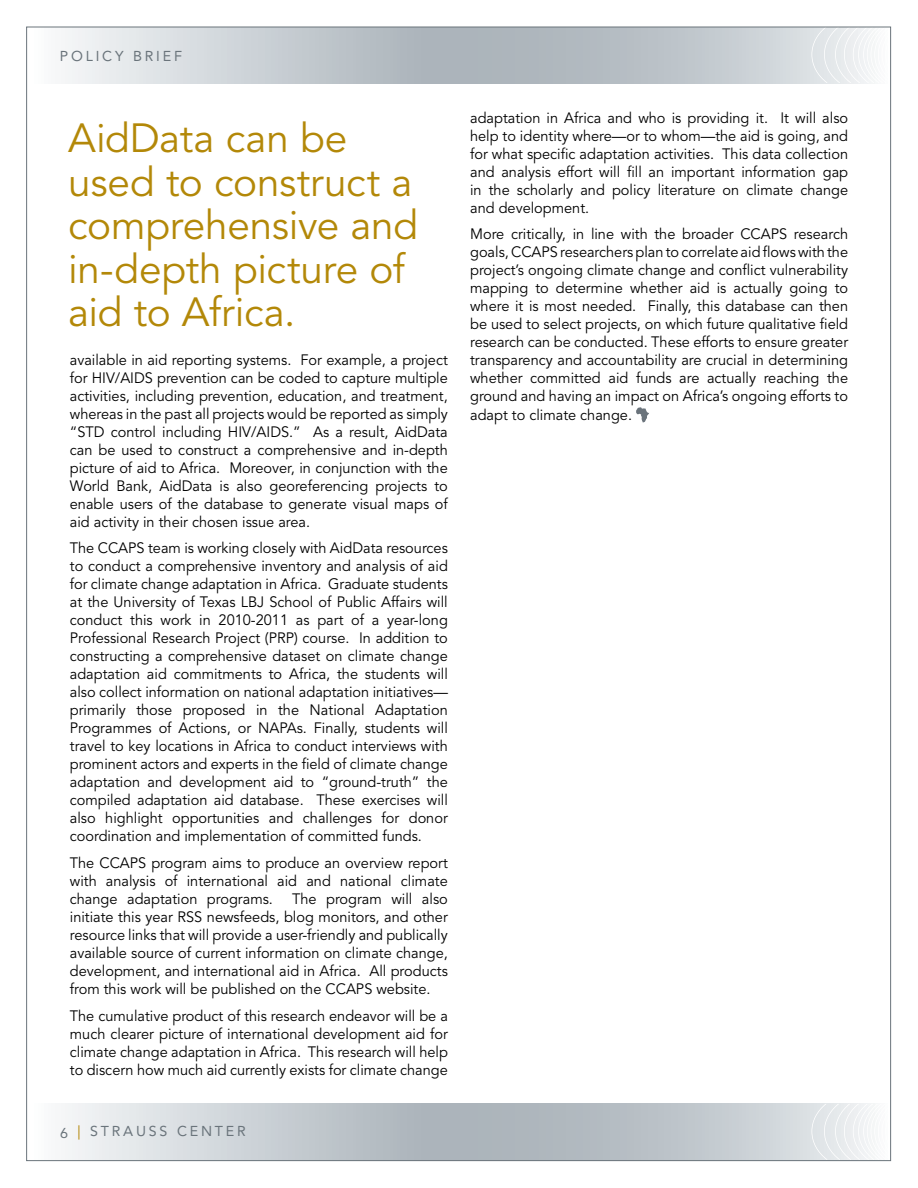
<style>
.page{position:relative;width:918px;height:1188px;background:#fff}
.page>*{position:absolute;margin:0;border:0;box-sizing:border-box;transform-origin:0 0}
.t1{font:40.5px/43.5px "Avenir LT Std";letter-spacing:-.01em;color:#b38808}
.t2{font:15px/18px "Avenir LT Std";color:#000;text-align:justify}
.t3{font:14.25px "Avenir LT Std";letter-spacing:.195em;color:#6a747b}
.s1{color:#b38808}
</style>
<div class="page">
<svg style="left:65px;top:29px;width:746px;height:54px;background:#c3cacf"></svg>
<svg style="left:65px;top:1104px;width:746px;height:55px;background:#c3cacf"></svg>
<svg style="left:811px;top:29px;width:64px;height:54px"></svg>
<svg style="left:811px;top:1104px;width:64px;height:55px"></svg>
<svg style="left:636px;top:407px;width:13px;height:16px"></svg>
<p class="t3" style="left:60px;top:48px;width:123px">P OLI CY B RI EF</p>
<h1 class="t1" style="left:68px;top:118px;width:352px">AidData can be used to construct a comprehensive and in-depth picture of aid to Africa.</h1>
<p class="t2" style="left:70px;top:351px;width:380px">available in aid reporting systems. For example, a project for HIV/AIDS prevention can be coded to capture multiple activities, including prevention, education, and treatment, whereas in the past all projects would be reported as simply “STD control including HIV/AIDS.” As a result, AidData can be used to construct a comprehensive and in-depth picture of aid to Africa. Moreover, in conjunction with the World Bank, AidData is also georeferencing projects to enable users of the database to generate visual maps of aid activity in their chosen issue area.</p>
<p class="t2" style="left:70px;top:540px;width:380px">The CCAPS team is working closely with AidData resources to conduct a comprehensive inventory and analysis of aid for climate change adaptation in Africa. Graduate students at the University of Texas LBJ School of Public Affairs will conduct this work in 2010-2011 as part of a year-long Professional Research Project (PRP) course. In addition to constructing a comprehensive dataset on climate change adaptation aid commitments to Africa, the students will also collect information on national adaptation initiatives— primarily those proposed in the National Adaptation Programmes of Actions, or NAPAs. Finally, students will travel to key locations in Africa to conduct interviews with prominent actors and experts in the field of climate change adaptation and development aid to “ground-truth” the compiled adaptation aid database. These exercises will also highlight opportunities and challenges for donor coordination and implementation of committed funds.</p>
<p class="t2" style="left:70px;top:854px;width:379px">The CCAPS program aims to produce an overview report with analysis of international aid and national climate change adaptation programs.</p>
<p class="t2" style="left:70px;top:890px;width:380px;text-indent:222px">The program will also initiate this year RSS newsfeeds, blog monitors, and other resource links that will provide a user-friendly and publically available source of current information on climate change, development, and international aid in Africa. All products from this work will be published on the CCAPS website.</p>
<p class="t2" style="left:70px;top:1007px;width:380px">The cumulative product of this research endeavor will be a much clearer picture of international development aid for climate change adaptation in Africa. This research will help to discern how much aid currently exists for climate change</p>
<p class="t3" style="left:60px;top:1123px;width:187px">6 <span class="s1">|</span> STRAU SS CENTER</p>
<p class="t2" style="left:470px;top:109px;width:380px">adaptation in Africa and who is providing it. It will also help to identity where—or to whom—the aid is going, and for what specific adaptation activities. This data collection and analysis effort will fill an important information gap in the scholarly and policy literature on climate change and development.</p>
<p class="t2" style="left:470px;top:226px;width:380px">More critically, in line with the broader CCAPS research goals, CCAPS researchers plan to correlate aid flows with the project’s ongoing climate change and conflict vulnerability mapping to determine whether aid is actually going to where it is most needed. Finally, this database can then be used to select projects, on which future qualitative field research can be conducted. These efforts to ensure greater transparency and accountability are crucial in determining whether committed aid funds are actually reaching the ground and having an impact on Africa’s ongoing efforts to adapt to climate change.</p>
</div>
